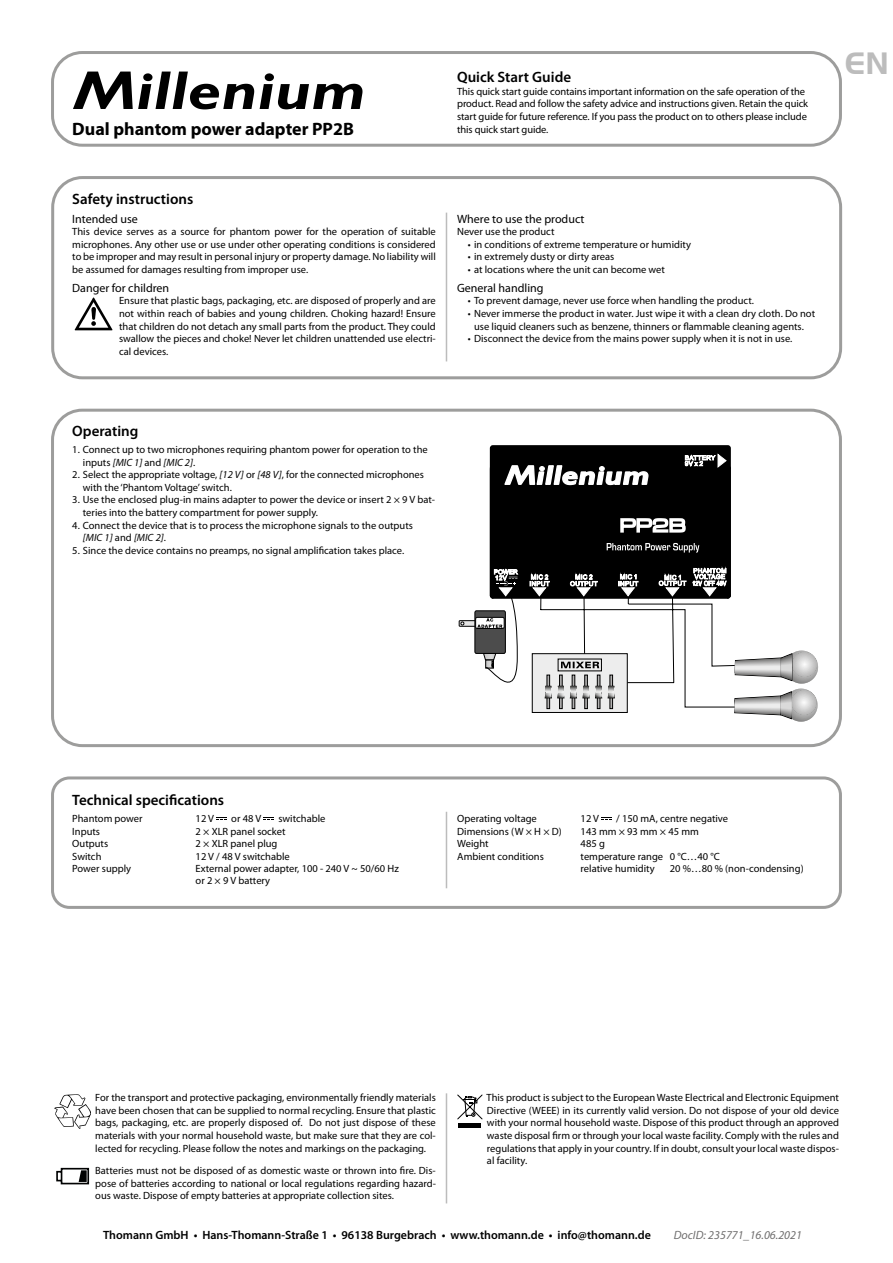
<style>
.page{position:relative;width:893px;height:1263px;background:#fff}
.page>*{position:absolute;margin:0;border:0;box-sizing:border-box;transform-origin:0 0}
.t1{font:30px "Handel Gothic BT";color:#bcbcbc}
.t2{font:700 18px "Myriad Pro";color:#000}
.t3{font:600 15px "Myriad Pro";color:#000}
.t4{font:600 12px "Myriad Pro";color:#000}
.t5{font:12px "Myriad Pro";color:#000}
.t6{font:italic 12px "Myriad Pro";color:#706f6f}
.t7{font:10.5px/12.6px "Myriad Pro";color:#000}
.s1{font-style:italic}
</style>
<div class="page">
<svg style="left:54px;top:1094px;width:37px;height:35px"></svg>
<svg style="left:56px;top:1167px;width:34px;height:18px"></svg>
<hr style="left:459px;top:1124px;width:22px;height:4px;background:#000">
<svg style="left:457px;top:1094px;width:26px;height:25px"></svg>
<hr style="left:446px;top:1093px;width:1px;height:110px;background:#bcbcbc">
<div style="left:51px;top:176px;width:791px;height:203px;border:3px solid #9d9d9c;border-radius:30px"></div>
<div style="left:51px;top:51px;width:791px;height:96px;border:3px solid #9d9d9c;border-radius:30px"></div>
<div style="left:51px;top:409px;width:791px;height:338px;border:3px solid #9d9d9c;border-radius:30px"></div>
<svg style="left:73px;top:72px;width:181px;height:37px"></svg>
<svg style="left:260px;top:73px;width:102px;height:36px"></svg>
<svg style="left:74px;top:297px;width:39px;height:34px"></svg>
<div style="left:459px;top:620px;width:19px;height:6px;border:1px solid #000"></div>
<svg style="left:461px;top:445px;width:357px;height:277px"></svg>
<div style="left:51px;top:776px;width:791px;height:133px;border:3px solid #9d9d9c;border-radius:17px"></div>
<svg style="left:601px;top:817px;width:10px;height:3px"></svg>
<svg style="left:216px;top:817px;width:10px;height:3px"></svg>
<svg style="left:263px;top:817px;width:11px;height:3px"></svg>
<hr style="left:446px;top:213px;width:1px;height:148px;background:#bcbcbc">
<hr style="left:446px;top:812px;width:1px;height:76px;background:#bcbcbc">
<h2 class="t2" style="left:72px;top:117px;width:283px">Dual phantom power adapter PP2B</h2>
<h3 class="t3" style="left:457px;top:68px;width:115px">Quick Start Guide</h3>
<p class="t7" style="left:457px;top:85px;width:353px">This quick start guide contains important information on the safe operation of the product. Read and follow the safety advice and instructions given. Retain the quick start guide for future reference. If you pass the product on to others please include this quick start guide.</p>
<h3 class="t3" style="left:72px;top:189px;width:123px">Safety instructions</h3>
<p class="t5" style="left:72px;top:211px;width:67px">Intended use</p>
<p class="t7" style="left:72px;top:225px;width:365px;text-align:justify">This device serves as a source for phantom power for the operation of suitable microphones. Any other use or use under other operating conditions is considered to be improper and may result in personal injury or property damage. No liability will be assumed for damages resulting from improper use.</p>
<p class="t5" style="left:72px;top:280px;width:98px">Danger for children</p>
<p class="t7" style="left:119px;top:294px;width:318px;text-align:justify">Ensure that plastic bags, packaging, etc. are disposed of properly and are not within reach of babies and young children. Choking hazard! Ensure that children do not detach any small parts from the product. They could swallow the pieces and choke! Never let children unattended use electri&shy;cal devices.</p>
<p class="t5" style="left:457px;top:211px;width:129px">Where to use the product</p>
<p class="t7" style="left:457px;top:225px;width:99px">Never use the product</p>
<p class="t7" style="left:468px;top:238px;width:225px">• in conditions of extreme temperature or humidity</p>
<p class="t7" style="left:468px;top:250px;width:148px">• in extremely dusty or dirty areas</p>
<p class="t7" style="left:468px;top:263px;width:199px">• at locations where the unit can become wet</p>
<p class="t5" style="left:457px;top:280px;width:88px">General handling</p>
<p class="t7" style="left:468px;top:294px;width:288px">• To prevent damage, never use force when handling the product.</p>
<p class="t7" style="left:468px;top:307px;width:349px;text-align:center">• Never immerse the product in water. Just wipe it with a clean dry cloth. Do not use liquid cleaners such as benzene, thinners or flammable cleaning agents.</p>
<p class="t7" style="left:468px;top:332px;width:326px">• Disconnect the device from the mains power supply when it is not in use.</p>
<h3 class="t3" style="left:72px;top:421px;width:68px">Operating</h3>
<p class="t7" style="left:83px;top:443px;width:346px;text-indent:-11px">1. Connect up to two microphones requiring phantom power for operation to the inputs <span class="s1">[MIC 1]</span> and <span class="s1">[MIC 2]</span>.</p>
<p class="t7" style="left:83px;top:468px;width:343px;text-indent:-11px">2. Select the appropriate voltage, <span class="s1">[12 V]</span> or <span class="s1">[48 V]</span>, for the connected microphones with the ‘Phantom Voltage’ switch.</p>
<p class="t7" style="left:83px;top:493px;width:354px;text-indent:-11px">3. Use the enclosed plug-in mains adapter to power the device or insert 2 × 9 V bat&shy;teries into the battery compartment for power supply.</p>
<p class="t7" style="left:83px;top:519px;width:332px;text-indent:-11px">4. Connect the device that is to process the microphone signals to the outputs <span class="s1">[MIC 1]</span> and <span class="s1">[MIC 2]</span>.</p>
<p class="t7" style="left:72px;top:544px;width:333px">5. Since the device contains no preamps, no signal amplification takes place.</p>
<h1 class="t1" style="left:845px;top:45px;width:45px">EN</h1>
<h3 class="t3" style="left:72px;top:790px;width:153px">Technical specifications</h3>
<p class="t7" style="left:72px;top:812px;width:72px">Phantom power</p>
<p class="t7" style="left:196px;top:812px;width:20px">12 V</p>
<p class="t7" style="left:231px;top:812px;width:31px">or 48 V</p>
<p class="t7" style="left:278px;top:812px;width:49px">switchable</p>
<p class="t7" style="left:72px;top:825px;width:29px">Inputs</p>
<p class="t7" style="left:196px;top:825px;width:92px">2 × XLR panel socket</p>
<p class="t7" style="left:72px;top:837px;width:37px">Outputs</p>
<p class="t7" style="left:196px;top:837px;width:83px">2 × XLR panel plug</p>
<p class="t7" style="left:72px;top:850px;width:31px">Switch</p>
<p class="t7" style="left:196px;top:850px;width:96px">12 V / 48 V switchable</p>
<p class="t7" style="left:72px;top:862px;width:60px">Power supply</p>
<p class="t7" style="left:196px;top:863px;width:205px;line-height:12px">External power adapter, 100 - 240 V ~ 50/60 Hz or 2 × 9 V battery</p>
<p class="t7" style="left:457px;top:812px;width:81px">Operating voltage</p>
<p class="t7" style="left:581px;top:812px;width:20px">12 V</p>
<p class="t7" style="left:616px;top:812px;width:113px">/ 150 mA, centre negative</p>
<p class="t7" style="left:457px;top:825px;width:106px">Dimensions (W × H × D)</p>
<p class="t7" style="left:581px;top:825px;width:120px">143 mm × 93 mm × 45 mm</p>
<p class="t7" style="left:457px;top:837px;width:33px">Weight</p>
<p class="t7" style="left:581px;top:837px;width:26px">485 g</p>
<p class="t7" style="left:457px;top:850px;width:88px">Ambient conditions</p>
<p class="t7" style="left:581px;top:850px;width:141px">temperature range 0 °C…40 °C relative humidity</p>
<p class="t7" style="left:670px;top:862px;width:135px">20 %…80 % (non-condensing)</p>
<p class="t7" style="left:95px;top:1091px;width:342px;text-align:justify">For the transport and protective packaging, environmentally friendly materials have been chosen that can be supplied to normal recycling. Ensure that plastic bags, packaging, etc. are properly disposed of. Do not just dispose of these materials with your normal household waste, but make sure that they are col&shy;lected for recycling. Please follow the notes and markings on the packaging.</p>
<p class="t7" style="left:95px;top:1164px;width:342px;text-align:justify">Batteries must not be disposed of as domestic waste or thrown into fire. Dis&shy;pose of batteries according to national or local regulations regarding hazard&shy;ous waste. Dispose of empty batteries at appropriate collection sites.</p>
<p class="t7" style="left:486px;top:1091px;width:354px;text-align:justify">This product is subject to the European Waste Electrical and Electronic Equipment Directive (WEEE) in its currently valid version. Do not dispose of your old device with your normal household waste. Dispose of this product through an approved waste disposal firm or through your local waste facility. Comply with the rules and regulations that apply in your country. If in doubt, consult your local waste dispos&shy;al facility.</p>
<p class="t4" style="left:103px;top:1227px;width:549px">Thomann GmbH • Hans-Thomann-Straße 1 • 96138 Burgebrach • www.thomann.de • info@thomann.de</p>
<p class="t6" style="left:674px;top:1227px;width:130px">DocID: 235771_16.06.2021</p>
</div>
